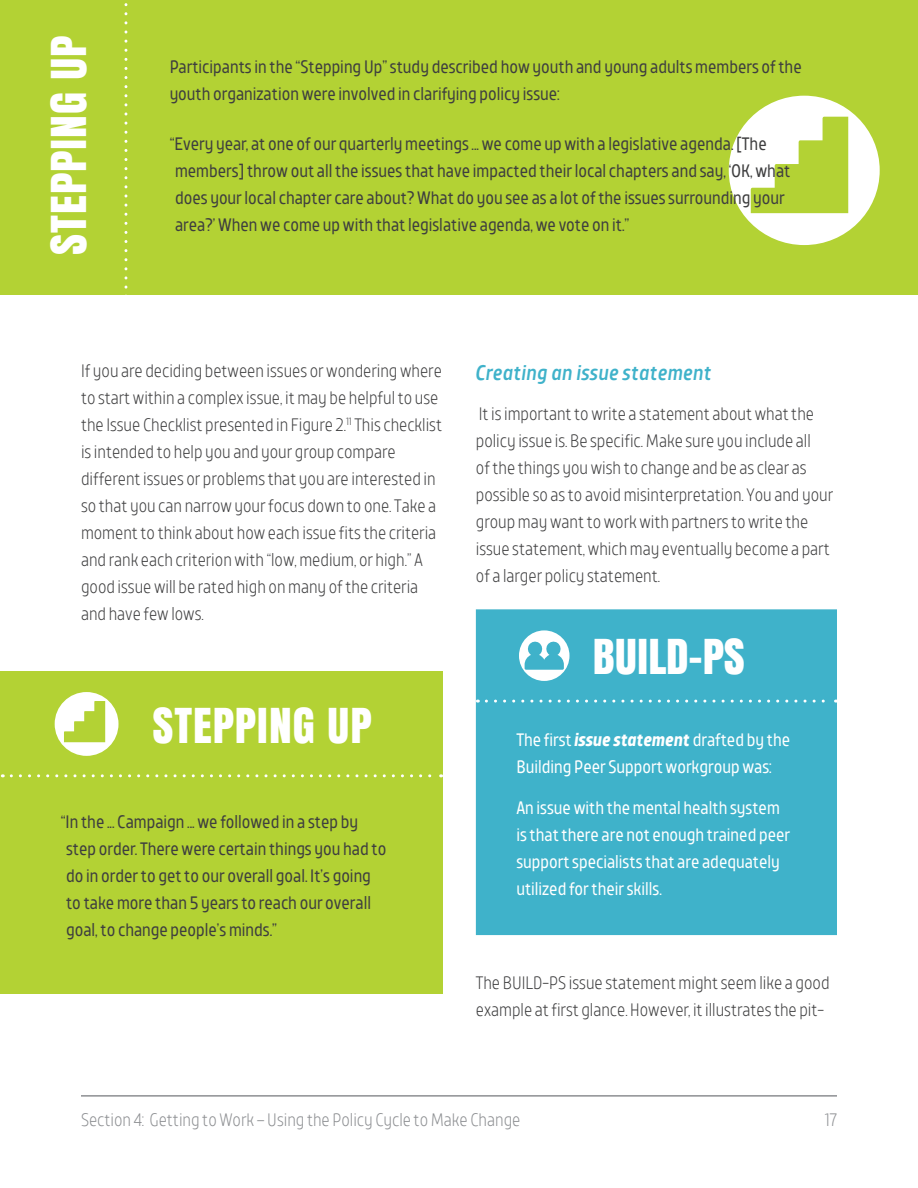
<style>
.page{position:relative;width:918px;height:1188px;background:#fff}
.page>*{position:absolute;margin:0;border:0;box-sizing:border-box;transform-origin:0 0}
.cell_heading{font:45px "Anton";letter-spacing:.02em;color:#fff}
.heading{font:italic 500 21px "TT Teds";letter-spacing:.015em;color:#3fb2ca}
.quote_-_big_-_anton{font:18px/27px "TT Teds";color:#3e3e3f}
.main_-_subsequent_pa{font:300 18px/27px "TT Teds";color:#3e3e3f}
.heading-2{font:300 18px/27px "TT Teds";color:#3e3e3f}
.main_-_subsequent_pa-2{font:18px/27px "TT Teds";color:#fff}
.t1{font:300 18px "TT Teds";color:#8d8f92}
.s1{font-weight:700;font-style:italic}
</style>
<div class="page">
<div style="left:1px;top:0;width:917px;height:295px;background:#b3d234"></div>
<div style="left:0;top:671px;width:442px;height:323px;background:#b3d234"></div>
<div style="left:476px;top:609px;width:361px;height:326px;background:#3fb2ca"></div>
<hr style="left:477px;top:700px;width:359px;height:3px;background:#3fb2ca">
<svg style="left:486px;top:700px;width:351px;height:3px"></svg>
<svg style="left:519px;top:630px;width:51px;height:51px"></svg>
<svg style="left:55px;top:692px;width:64px;height:64px"></svg>
<svg style="left:729px;top:96px;width:151px;height:149px"></svg>
<svg style="left:124px;top:3px;width:3px;height:292px"></svg>
<svg style="left:11px;top:774px;width:431px;height:3px"></svg>
<hr style="left:81px;top:1095px;width:756px;height:2px;background:#8d8f92">
<p class="cell_heading" style="left:33px;top:255px;width:221px;rotate:-90deg">STEPPING UP</p>
<p class="quote_-_big_-_anton" style="left:170px;top:54px;width:634px">Participants in the “Stepping Up” study described how youth and young adults members of the youth organization were involved in clarifying policy issue:</p>
<p class="quote_-_big_-_anton" style="left:170px;top:130px;width:622px">“Every year, at one of our quarterly meetings ... we come up with a legislative agenda. [The members] throw out all the issues that have impacted their local chapters and say, ‘OK, what does your local chapter care about? What do you see as a lot of the issues surrounding your area?’ When we come up with that legislative agenda, we vote on it.”</p>
<p class="main_-_subsequent_pa" style="left:81px;top:357px;width:363px">If you are deciding between issues or wondering where to start within a complex issue, it may be helpful to use the Issue Checklist presented in Figure 2.<sup>11</sup> This checklist is intended to help you and your group compare different issues or problems that you are interested in so that you can narrow your focus down to one. Take a moment to think about how each issue fits the criteria and rank each criterion with “low, medium, or high.” A good issue will be rated high on many of the criteria and have few lows.</p>
<p class="heading" style="left:476px;top:359px;width:238px">Creating an issue statement</p>
<p class="heading-2" style="left:476px;top:401px;width:359px">It is important to write a statement about what the policy issue is. Be specific. Make sure you include all<br>of the things you wish to change and be as clear as possible so as to avoid misinterpretation. You and your group may want to work with partners to write the issue statement, which may eventually become a part of a larger policy statement.</p>
<h1 class="cell_heading" style="left:153px;top:690px;width:221px">STEPPING UP</h1>
<p class="quote_-_big_-_anton" style="left:66px;top:809px;width:322px;text-indent:-5px">“In the ... Campaign ... we followed in a step by step order. There were certain things you had to do in order to get to our overall goal. It’s going to take more than 5 years to reach our overall goal, to change people’s minds.”</p>
<p class="cell_heading" style="left:593px;top:621px;width:153px">BUILD-PS</p>
<p class="main_-_subsequent_pa-2" style="left:516px;top:727px;width:275px">The first<span class="s1">issue statement</span> drafted by the<br>Building Peer Support workgroup was:</p>
<p class="main_-_subsequent_pa-2" style="left:516px;top:794px;width:275px">An issue with the mental health system is that there are not enough trained peer support specialists that are adequately utilized for their skills.</p>
<p class="main_-_subsequent_pa" style="left:476px;top:969px;width:355px">The BUILD-PS issue statement might seem like a good example at first glance. However, it illustrates the pit-</p>
<p class="t1" style="left:81px;top:1108px;width:441px">Section 4: Getting to Work – Using the Policy Cycle to Make Change</p>
<p class="t1" style="left:825px;top:1108px;width:14px">17</p>
</div>
